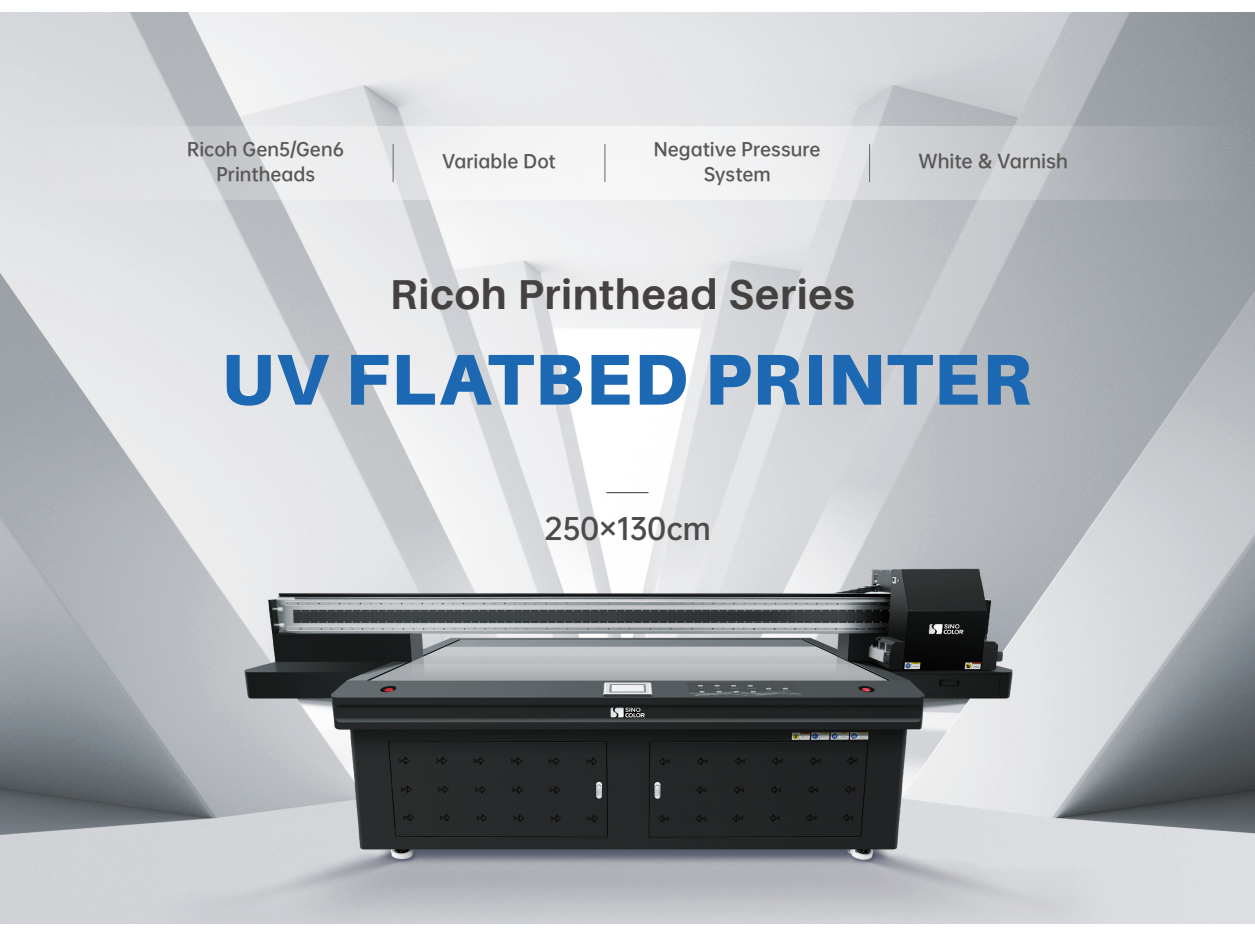
<style>
.page{position:relative;width:1255px;height:936px;background:#fff}
.page>*{position:absolute;margin:0;border:0;box-sizing:border-box;transform-origin:0 0}
.t1{font:900 72px "Aileron";letter-spacing:.025em;color:#1d68b3}
.t2{font:700 41.85px "Aileron";letter-spacing:.015em;color:#454140}
.t3{font:28.2px "OPPO Sans B";letter-spacing:-.005em;color:#4d4a4a}
.t4{font:17.7px "OPPO Sans B";letter-spacing:-.005em;color:#595857}
.t5{font:17.4px/25.2px "OPPO Sans B";color:#595857;text-align:center}
</style>
<div class="page">
<img style="left:0;top:12px;width:1254px;height:911px">
<hr style="left:606px;top:492px;width:42px;height:1px;background:#4d4a4a">
<svg style="left:13px;top:126px;width:1229px;height:73px"></svg>
<hr style="left:393px;top:144px;width:1px;height:38px;background:#676767">
<hr style="left:604px;top:144px;width:1px;height:38px;background:#676767">
<hr style="left:869px;top:144px;width:1px;height:38px;background:#676767">
<p class="t5" style="left:187px;top:135px;width:159px">Ricoh Gen5/Gen6<br>Printheads</p>
<p class="t5" style="left:442px;top:147px;width:115px">Variable Dot</p>
<p class="t5" style="left:654px;top:135px;width:168px">Negative Pressure<br>System</p>
<h2 class="t2" style="left:390px;top:271px;width:466px">Ricoh Printhead Series</h2>
<p class="t4" style="left:918px;top:146px;width:151px">White &amp; Varnish</p>
<h1 class="t1" style="left:222px;top:337px;width:811px">UV FLATBED PRINTER</h1>
<h3 class="t3" style="left:544px;top:504px;width:168px">250×130cm</h3>
</div>
